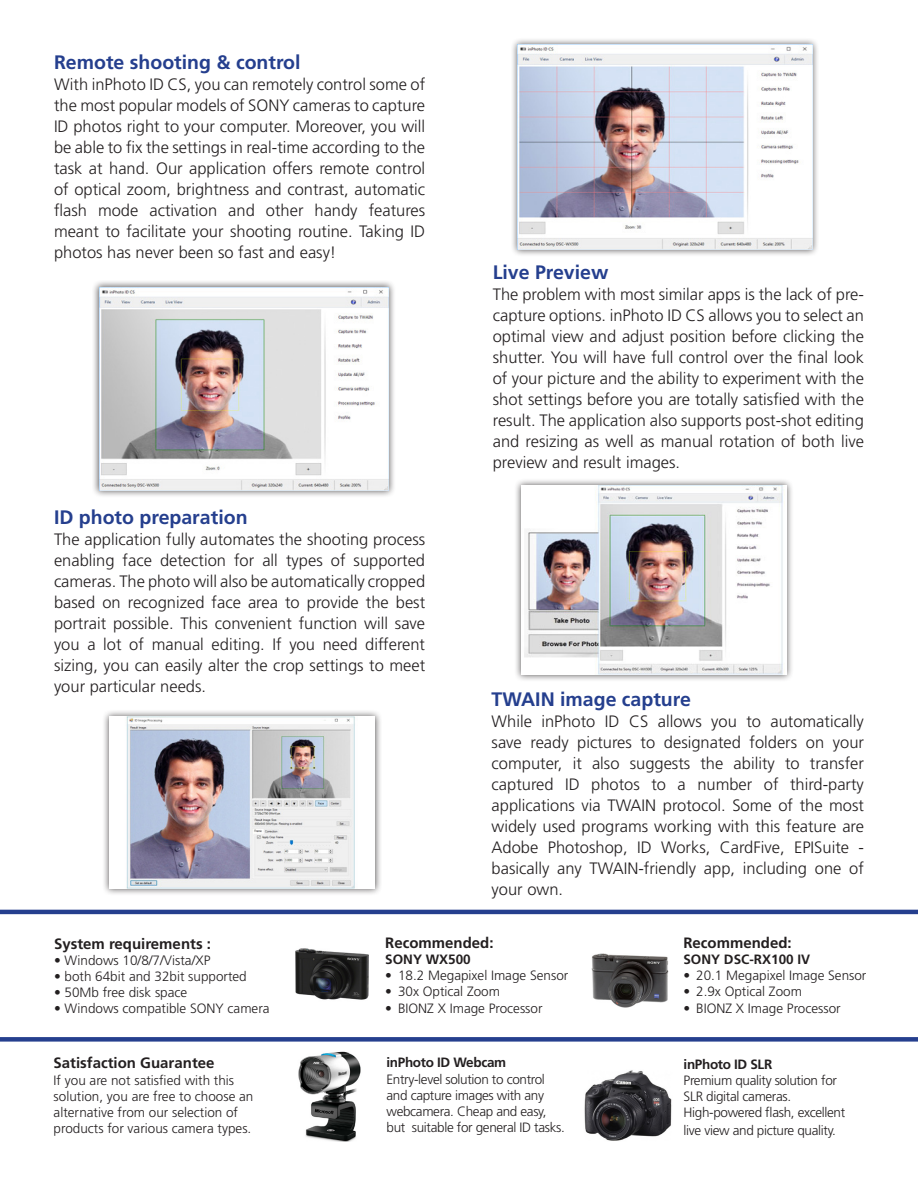
<style>
.page{position:relative;width:918px;height:1188px;background:#fff}
.page>*{position:absolute;margin:0;border:0;box-sizing:border-box;transform-origin:0 0}
.t1{font:700 19.5px "Frutiger LT Std";color:#253f8e}
.t2{font:300 16.5px/21px "Frutiger LT Std";color:#231f20;text-align:justify}
.t3{font:700 15px "Frutiger LT Std";color:#231f20}
.t4{font:300 13.5px/16.2px "Frutiger LT Std";color:#231f20}
.t5{font:300 13.5px "Frutiger LT Std";letter-spacing:-.025em;color:#231f20}
.t6{font:700 13.5px "Frutiger LT Std";letter-spacing:-.025em;color:#231f20}
.t7{font:700 13.5px "Frutiger LT Std";color:#231f20}
</style>
<div class="page">
<hr style="left:0;top:910px;width:918px;height:4px;background:#253f8e">
<img style="left:298px;top:1051px;width:63px;height:91px">
<img style="left:584px;top:1070px;width:88px;height:71px">
<div style="left:0;top:1037px;width:918px;height:5px;background:#253f8e"></div>
<div style="left:511px;top:38px;width:308px;height:219px;background:#231f20;opacity:.75"></div>
<img style="left:518px;top:44px;width:294px;height:206px">
<div style="left:92px;top:280px;width:304px;height:217px;background:#231f20;opacity:.75"></div>
<img style="left:99px;top:287px;width:290px;height:203px">
<div style="left:514px;top:478px;width:280px;height:204px;background:#231f20;opacity:.75"></div>
<img style="left:522px;top:485px;width:264px;height:190px">
<div style="left:102px;top:709px;width:280px;height:187px;background:#231f20;opacity:.75"></div>
<img style="left:109px;top:716px;width:266px;height:173px">
<img style="left:592px;top:953px;width:76px;height:54px">
<img style="left:296px;top:948px;width:73px;height:52px">
<p class="t1" style="left:54px;top:50px;width:248px">Remote shooting &amp; control</p>
<p class="t2" style="left:54px;top:74px;width:373px">With inPhoto ID CS, you can remotely control some of the most popular models of SONY cameras to capture ID photos right to your computer. Moreover, you will be able to fix the settings in real-time according to the task at hand. Our application offers remote control of optical zoom, brightness and contrast, automatic flash mode activation and other handy features meant to facilitate your shooting routine. Taking ID photos has never been so fast and easy!</p>
<p class="t1" style="left:54px;top:506px;width:195px">ID photo preparation</p>
<p class="t2" style="left:54px;top:529px;width:373px">The application fully automates the shooting process enabling face detection for all types of supported cameras. The photo will also be automatically cropped based on recognized face area to provide the best portrait possible. This convenient function will save you a lot of manual editing. If you need different sizing, you can easily alter the crop settings to meet your particular needs.</p>
<p class="t1" style="left:493px;top:261px;width:117px">Live Preview</p>
<p class="t2" style="left:493px;top:284px;width:373px">The problem with most similar apps is the lack of pre&shy;capture options. inPhoto ID CS allows you to select an optimal view and adjust position before clicking the shutter. You will have full control over the final look of your picture and the ability to experiment with the shot settings before you are totally satisfied with the result. The application also supports post-shot editing and resizing as well as manual rotation of both live preview and result images.</p>
<p class="t1" style="left:492px;top:688px;width:201px">TWAIN image capture</p>
<p class="t2" style="left:492px;top:711px;width:374px">While inPhoto ID CS allows you to automatically save ready pictures to designated folders on your computer, it also suggests the ability to transfer captured ID photos to a number of third-party applications via TWAIN protocol. Some of the most widely used programs working with this feature are Adobe Photoshop, ID Works, CardFive, EPISuite - basically any TWAIN-friendly app, including one of your own.</p>
<p class="t3" style="left:54px;top:935px;width:159px">System requirements :</p>
<p class="t4" style="left:54px;top:952px;width:158px">• Windows 10/8/7/Vista/XP</p>
<p class="t4" style="left:54px;top:969px;width:194px">• both 64bit and 32bit supported</p>
<p class="t4" style="left:54px;top:985px;width:135px">• 50Mb free disk space</p>
<p class="t4" style="left:54px;top:1001px;width:217px">• Windows compatible SONY camera</p>
<p class="t3" style="left:54px;top:1054px;width:162px">Satisfaction Guarantee</p>
<p class="t4" style="left:54px;top:1072px;width:201px">If you are not satisfied with this solution, you are free to choose an alternative from our selection of products for various camera types.</p>
<p class="t3" style="left:385px;top:934px;width:110px">Recommended:</p>
<p class="t7" style="left:385px;top:951px;width:87px">SONY WX500</p>
<p class="t4" style="left:385px;top:968px;width:185px">• 18.2 Megapixel Image Sensor</p>
<p class="t4" style="left:385px;top:984px;width:116px">• 30x Optical Zoom</p>
<p class="t4" style="left:385px;top:1000px;width:159px">• BIONZ X Image Processor</p>
<p class="t6" style="left:387px;top:1055px;width:121px">inPhoto ID Webcam</p>
<p class="t5" style="left:387px;top:1071px;width:160px">Entry-level solution to control</p>
<p class="t5" style="left:387px;top:1087px;width:159px">and capture images with any</p>
<p class="t5" style="left:387px;top:1104px;width:161px">webcamera. Cheap and easy,</p>
<p class="t5" style="left:387px;top:1120px;width:180px">but suitable for general ID tasks.</p>
<p class="t3" style="left:683px;top:934px;width:110px">Recommended:</p>
<p class="t7" style="left:683px;top:951px;width:128px">SONY DSC-RX100 IV</p>
<p class="t4" style="left:683px;top:968px;width:185px">• 20.1 Megapixel Image Sensor</p>
<p class="t4" style="left:683px;top:984px;width:120px">• 2.9x Optical Zoom</p>
<p class="t4" style="left:683px;top:1000px;width:159px">• BIONZ X Image Processor</p>
<p class="t6" style="left:684px;top:1056px;width:90px">inPhoto ID SLR</p>
<p class="t5" style="left:684px;top:1072px;width:155px">Premium quality solution for</p>
<p class="t5" style="left:684px;top:1089px;width:109px">SLR digital cameras.</p>
<p class="t5" style="left:684px;top:1105px;width:163px">High-powered flash, excellent</p>
<p class="t5" style="left:684px;top:1123px;width:154px">live view and picture quality.</p>
</div>
